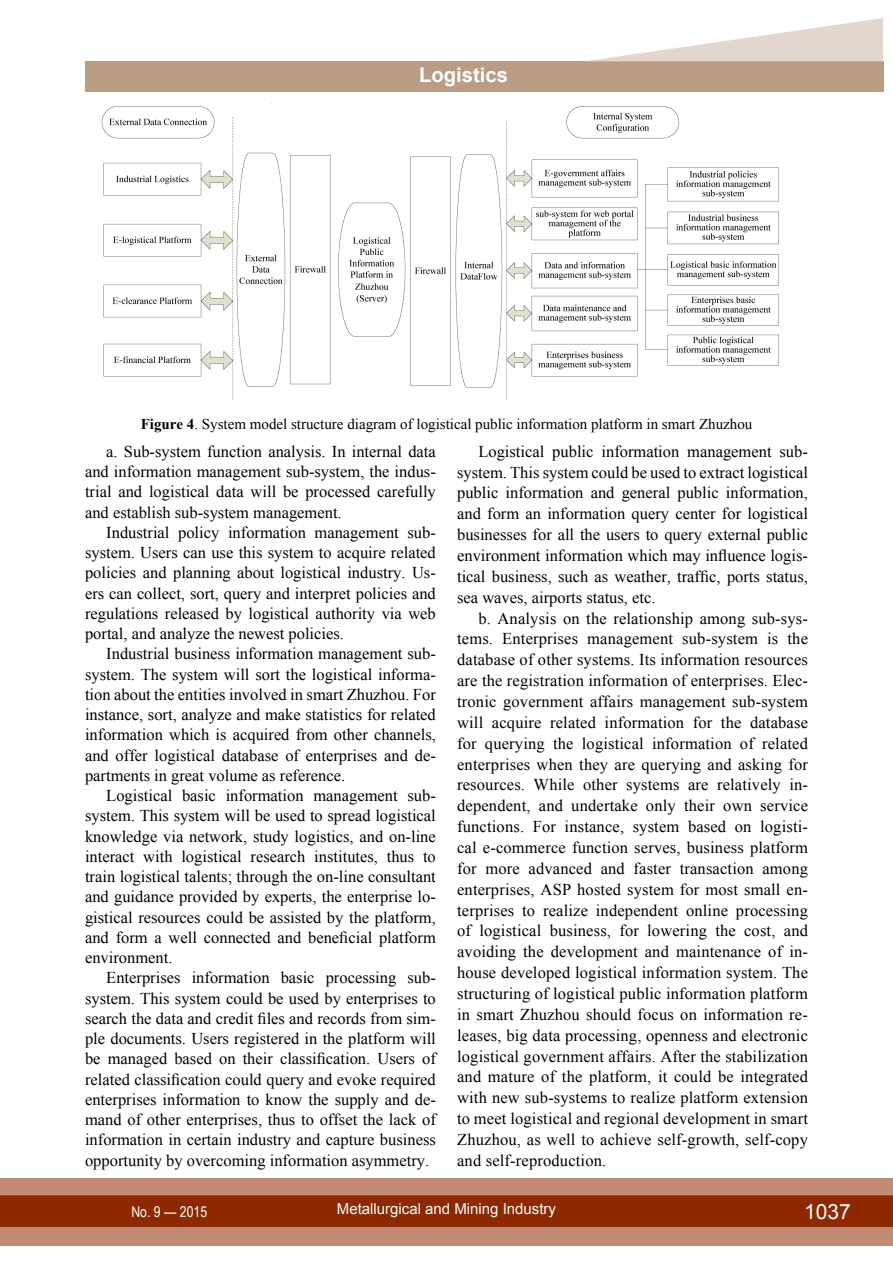
<style>
.page{position:relative;width:893px;height:1263px;background:#fff}
.page>*{position:absolute;margin:0;border:0;box-sizing:border-box;transform-origin:0 0}
.t1{font:21px "Arial";color:#fff}
.t2{font:700 20.25px "Arial";color:#fff}
.t3{font:16.5px/20.9px "Times New Roman";color:#000;text-align:justify}
.t4{font:15px "Times New Roman";color:#000}
.t5{font:15px "Arial";color:#fff}
.t6{font:15px "Arial Narrow";color:#fff}
.s1{font-weight:700}
</style>
<div class="page">
<div style="left:0;top:1178px;width:893px;height:68px;background:#c28b76"></div>
<div style="left:0;top:1195px;width:893px;height:32px;background:#8e2800;border:2px solid #8e2800"></div>
<div style="left:85px;top:62px;width:798px;height:30px;background:#ba9c85"></div>
<svg style="left:583px;top:18px;width:300px;height:44px"></svg>
<img style="left:101px;top:103px;width:678px;height:297px">
<p class="t2" style="left:419px;top:62px;width:90px">Logistics</p>
<p class="t4" style="left:141px;top:413px;width:613px"><span class="s1">Figure 4</span>. System model structure diagram of logistical public information platform in smart Zhuzhou</p>
<p class="t3" style="left:85px;top:441px;width:352px;line-height:20.2px;text-indent:21px">a. Sub-system function analysis. In internal data and information management sub-system, the indus&shy;trial and logistical data will be processed carefully and establish sub-system management.</p>
<p class="t3" style="left:85px;top:522px;width:352px;line-height:20.2px;text-indent:21px">Industrial policy information management sub&shy;system. Users can use this system to acquire related policies and planning about logistical industry. Us&shy;ers can collect, sort, query and interpret policies and regulations released by logistical authority via web portal, and analyze the newest policies.</p>
<p class="t3" style="left:85px;top:643px;width:352px;line-height:20.2px;text-indent:21px">Industrial business information management sub&shy;system. The system will sort the logistical informa&shy;tion about the entities involved in smart Zhuzhou. For instance, sort, analyze and make statistics for related information which is acquired from other channels, and offer logistical database of enterprises and de&shy;partments in great volume as reference.</p>
<p class="t3" style="left:85px;top:785px;width:352px;line-height:20.2px;text-indent:21px">Logistical basic information management sub&shy;system. This system will be used to spread logistical knowledge via network, study logistics, and on-line interact with logistical research institutes, thus to train logistical talents; through the on-line consultant and guidance provided by experts, the enterprise lo&shy;gistical resources could be assisted by the platform, and form a well connected and beneficial platform environment.</p>
<p class="t3" style="left:85px;top:967px;width:352px;line-height:20.2px;text-indent:21px">Enterprises information basic processing sub&shy;system. This system could be used by enterprises to search the data and credit files and records from sim&shy;ple documents. Users registered in the platform will be managed based on their classification. Users of related classification could query and evoke required enterprises information to know the supply and de&shy;mand of other enterprises, thus to offset the lack of information in certain industry and capture business opportunity by overcoming information asymmetry.</p>
<p class="t3" style="left:457px;top:440px;width:352px;text-indent:21px">Logistical public information management sub&shy;system. This system could be used to extract logistical public information and general public information, and form an information query center for logistical businesses for all the users to query external public environment information which may influence logis&shy;tical business, such as weather, traffic, ports status, sea waves, airports status, etc.</p>
<p class="t3" style="left:457px;top:607px;width:352px;text-indent:21px">b. Analysis on the relationship among sub-sys&shy;tems. Enterprises management sub-system is the database of other systems. Its information resources are the registration information of enterprises. Elec&shy;tronic government affairs management sub-system will acquire related information for the database for querying the logistical information of related enterprises when they are querying and asking for resources. While other systems are relatively in&shy;dependent, and undertake only their own service functions. For instance, system based on logisti&shy;cal e-commerce function serves, business platform for more advanced and faster transaction among enterprises, ASP hosted system for most small en&shy;terprises to realize independent online processing of logistical business, for lowering the cost, and avoiding the development and maintenance of in&shy;house developed logistical information system. The structuring of logistical public information platform in smart Zhuzhou should focus on information re&shy;leases, big data processing, openness and electronic logistical government affairs. After the stabilization and mature of the platform, it could be integrated with new sub-systems to realize platform extension to meet logistical and regional development in smart Zhuzhou, as well to achieve self-growth, self-copy and self-reproduction.</p>
<p class="t6" style="left:131px;top:1200px;width:77px">No. 9 — 2015</p>
<p class="t5" style="left:337px;top:1199px;width:221px">Metallurgical and Mining Industry</p>
<p class="t1" style="left:804px;top:1197px;width:48px">1037</p>
</div>
